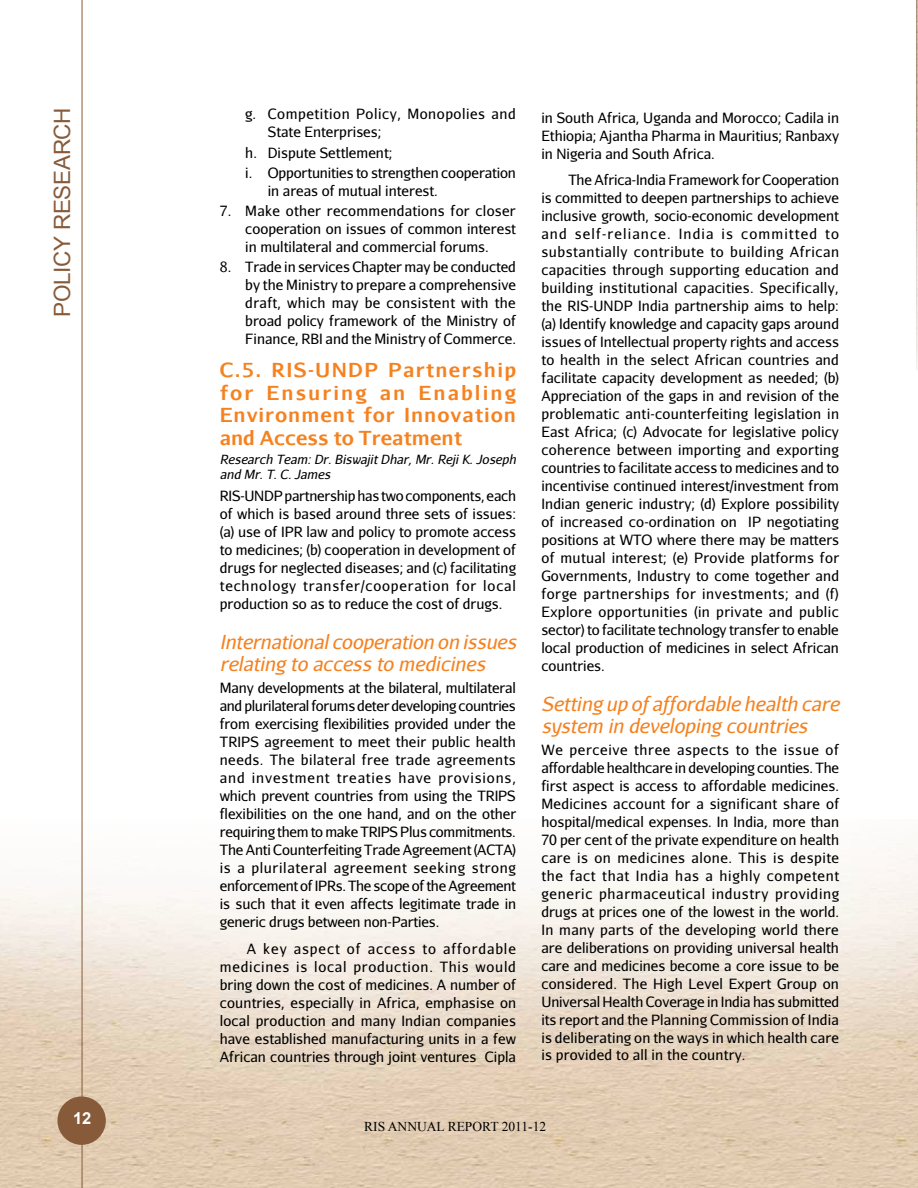
<style>
.page{position:relative;width:918px;height:1188px;background:#fff}
.page>*{position:absolute;margin:0;border:0;box-sizing:border-box;transform-origin:0 0}
.t1{font:22.5px "Arial";letter-spacing:-.01em;color:#875b3a}
.t2{font:italic 19.5px/22.5px "Aurulent Sans";color:#f58220}
.t3{font:700 19.5px/22.5px "Aurulent Sans";letter-spacing:.05em;color:#f58220;text-align:justify}
.t4{font:700 16.5px "Arial";color:#fff}
.t5{font:14.25px/18px "Aurulent Sans";color:#000;text-align:justify}
.t6{font:14.25px/18px "Aurulent Sans";letter-spacing:.035em;color:#000}
.t7{font:13.5px "Times New Roman";color:#000}
.t8{font:italic 12.75px/15px "Aurulent Sans";color:#000}
</style>
<div class="page">
<img style="left:916px;top:0;width:2px;height:369px">
<hr style="left:82px;top:0;width:1px;height:1188px;background:#875b3a">
<div style="left:57px;top:1096px;width:49px;height:49px;background:#875b3a;border-radius:50%"></div>
<h1 class="t1" style="left:48px;top:317px;width:211px;rotate:-90deg">Policy Research</h1>
<p class="t4" style="left:73px;top:1107px;width:20px">12</p>
<p class="t6" style="left:268px;top:105px;width:250px;text-indent:-23px">g. Competition Policy, Monopolies and<br>State Enterprises;</p>
<p class="t5" style="left:245px;top:142px;width:272px;line-height:20.1px">h. Dispute Settlement;<br>i. Opportunities to strengthen cooperation</p>
<p class="t5" style="left:268px;top:181px;width:172px">in areas of mutual interest.</p>
<p class="t5" style="left:245px;top:201px;width:272px;text-indent:-25px">7. Make other recommendations for closer cooperation on issues of common interest in multilateral and commercial forums.</p>
<p class="t5" style="left:245px;top:257px;width:272px;text-indent:-25px">8. Trade in services Chapter may be conducted by the Ministry to prepare a comprehensive draft, which may be consistent with the broad policy framework of the Ministry of Finance, RBI and the Ministry of Commerce.</p>
<h2 class="t3" style="left:220px;top:357px;width:298px">C.5. RIS-UN DP Partnership for Ensuring an Enabling Environment for I nnovation and Access to Treatment</h2>
<p class="t8" style="left:220px;top:451px;width:298px">Research Team: Dr. Biswajit Dhar, Mr. Reji K. Joseph and Mr. T. C. James</p>
<p class="t5" style="left:220px;top:486px;width:298px">RIS-UNDP partnership has two components, each of which is based around three sets of issues: (a) use of IPR law and policy to promote access to medicines; (b) cooperation in development of drugs for neglected diseases; and (c) facilitating technology transfer/cooperation for local production so as to reduce the cost of drugs.</p>
<h2 class="t2" style="left:220px;top:630px;width:298px">International cooperation on issues relating to access to medicines</h2>
<p class="t5" style="left:220px;top:679px;width:298px">Many developments at the bilateral, multilateral and plurilateral forums deter developing countries from exercising flexibilities provided under the TRIPS agreement to meet their public health needs. The bilateral free trade agreements and investment treaties have provisions, which prevent countries from using the TRIPS flexibilities on the one hand, and on the other requiring them to make TRIPS Plus commitments.<br>The Anti Counterfeiting Trade Agreement (ACTA) is a plurilateral agreement seeking strong enforcement of IPRs. The scope of the Agreement is such that it even affects legitimate trade in generic drugs between non-Parties.</p>
<p class="t5" style="left:220px;top:939px;width:298px;text-indent:27px">A key aspect of access to affordable medicines is local production. This would bring down the cost of medicines. A number of countries, especially in Africa, emphasise on local production and many Indian companies have established manufacturing units in a few African countries through joint ventures Cipla</p>
<p class="t5" style="left:541px;top:108px;width:299px">in South Africa, Uganda and Morocco; Cadila in Ethiopia; Ajantha Pharma in Mauritius; Ranbaxy in Nigeria and South Africa.</p>
<p class="t5" style="left:541px;top:170px;width:299px;text-indent:27px">The Africa-India Framework for Cooperation is committed to deepen partnerships to achieve inclusive growth, socio-economic development and self-reliance. India is committed to substantially contribute to building African capacities through supporting education and building institutional capacities. Specifically, the RIS-UNDP India partnership aims to help: (a) Identify knowledge and capacity gaps around issues of Intellectual property rights and access to health in the select African countries and facilitate capacity development as needed; (b)<br>Appreciation of the gaps in and revision of the problematic anti-counterfeiting legislation in East Africa; (c) Advocate for legislative policy coherence between importing and exporting countries to facilitate access to medicines and to incentivise continued interest/investment from Indian generic industry; (d) Explore possibility of increased co-ordination on IP negotiating positions at WTO where there may be matters of mutual interest; (e) Provide platforms for Governments, Industry to come together and forge partnerships for investments; and (f)<br>Explore opportunities (in private and public sector) to facilitate technology transfer to enable local production of medicines in select African countries.</p>
<h2 class="t2" style="left:541px;top:692px;width:299px">Setting up of affordable health care system in developing countries</h2>
<p class="t5" style="left:541px;top:741px;width:299px">We perceive three aspects to the issue of affordable healthcare in developing counties. The first aspect is access to affordable medicines.<br>Medicines account for a significant share of hospital/medical expenses. In India, more than 70 per cent of the private expenditure on health care is on medicines alone. This is despite the fact that India has a highly competent generic pharmaceutical industry providing drugs at prices one of the lowest in the world.<br>In many parts of the developing world there are deliberations on providing universal health care and medicines become a core issue to be considered. The High Level Expert Group on Universal Health Coverage in India has submitted its report and the Planning Commission of India is deliberating on the ways in which health care is provided to all in the country.</p>
<p class="t7" style="left:364px;top:1119px;width:184px">RIS ANNUAL REPORT 2011-12</p>
</div>
